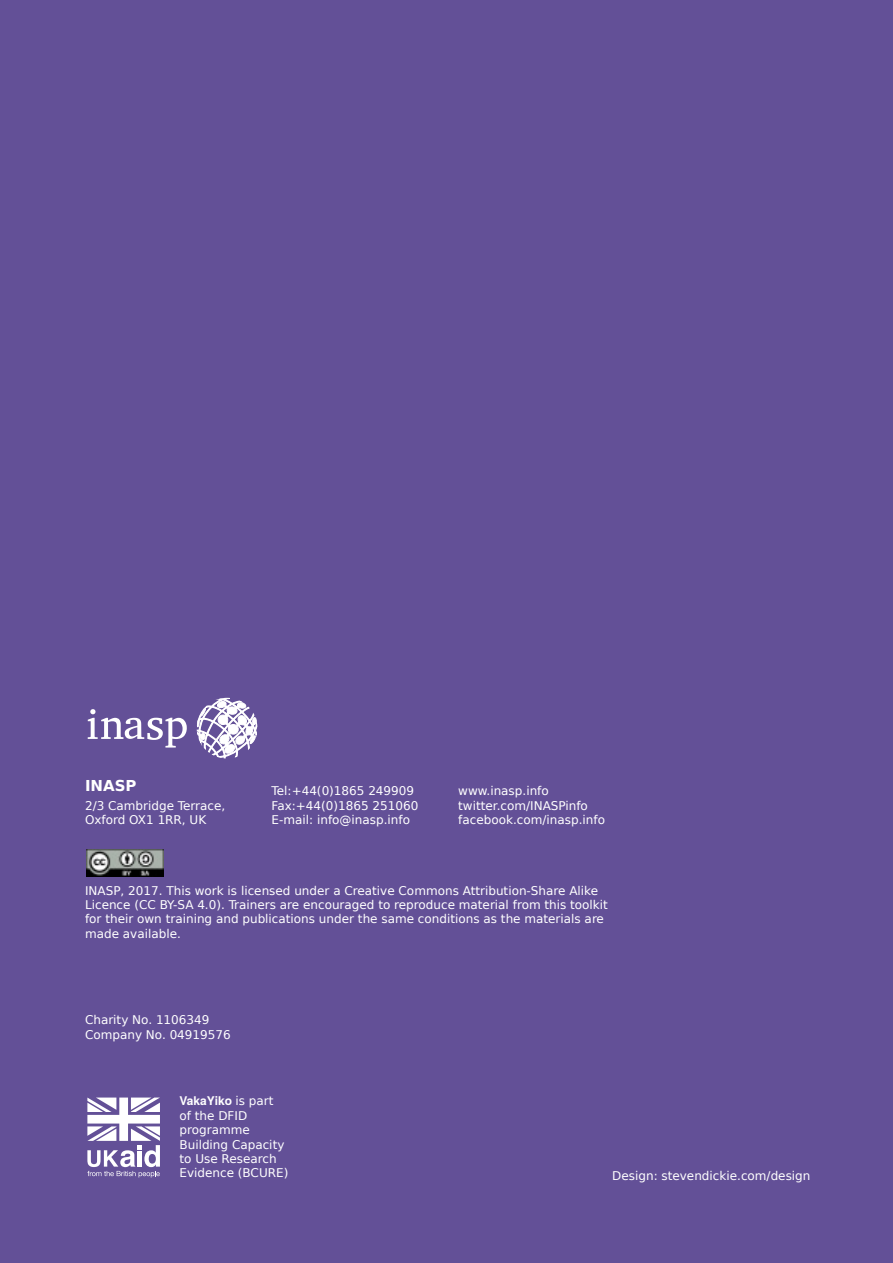
<style>
.page{position:relative;width:893px;height:1263px;background:#635097}
.page>*{position:absolute;margin:0;border:0;box-sizing:border-box;transform-origin:0 0}
.t1{font:700 15px "DejaVu Sans";color:#fff}
.t2{font:12px/14.4px "DejaVu Sans";color:#fff}
.t3{font:700 12px "Te X Gyre Heros";color:#fff}
.s1{font-family:"DejaVu Sans";font-weight:400}
</style>
<div class="page">
<svg style="left:87px;top:1097px;width:73px;height:80px"></svg>
<img style="left:86px;top:849px;width:78px;height:27px">
<svg style="left:88px;top:709px;width:99px;height:38px"></svg>
<svg style="left:197px;top:698px;width:60px;height:60px"></svg>
<p class="t1" style="left:85px;top:777px;width:53px">INASP</p>
<p class="t2" style="left:85px;top:798px;width:142px">2/3 Cambridge Terrace,<br>Oxford OX1 1RR, UK</p>
<p class="t2" style="left:272px;top:784px;width:148px">Tel:+44(0)1865 249909<br>Fax:+44(0)1865 251060<br>E-mail: info@inasp.info</p>
<p class="t2" style="left:458px;top:784px;width:148px">www.inasp.info twitter.com/INASPinfo facebook.com/inasp.info</p>
<p class="t2" style="left:85px;top:883px;width:524px">INASP, 2017. This work is licensed under a Creative Commons Attribution-Share Alike Licence (CC BY-SA 4.0). Trainers are encouraged to reproduce material from this toolkit for their own training and publications under the same conditions as the materials are made available.</p>
<p class="t2" style="left:85px;top:1013px;width:147px">Charity No. 1106349<br>Company No. 04919576</p>
<p class="t3" style="left:179px;top:1092px;width:95px">VakaYiko <span class="s1">is part</span></p>
<p class="t2" style="left:179px;top:1108px;width:110px">of the DFID programme<br>Building Capacity to Use Research<br>Evidence (BCURE)</p>
<p class="t2" style="left:612px;top:1169px;width:200px">Design: stevendickie.com/design</p>
</div>
